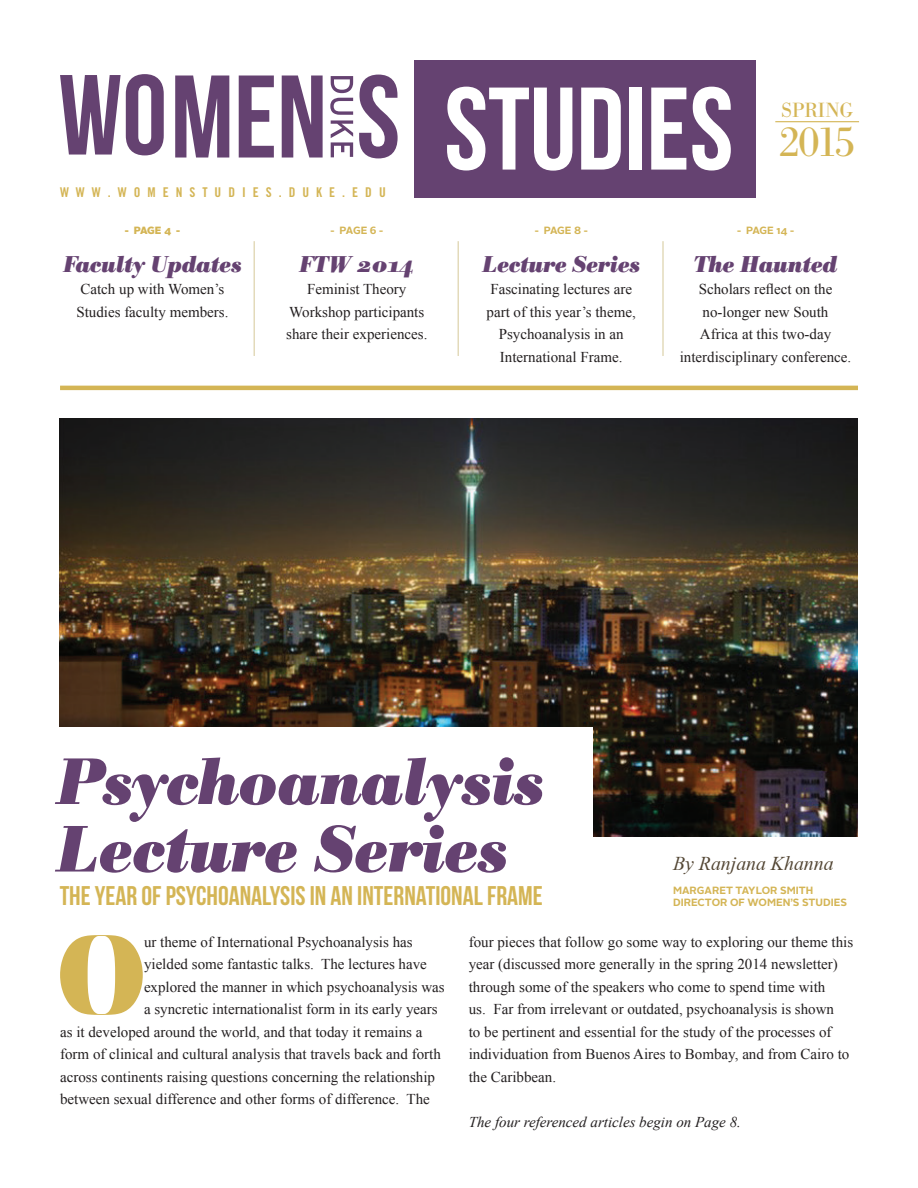
<style>
.page{position:relative;width:918px;height:1188px;background:#fff}
.page>*{position:absolute;margin:0;border:0;box-sizing:border-box;transform-origin:0 0}
.t1{font:900 111.45px "Nouvelle Vague";color:#d4b555}
.t2{font:64.5px/67.5px "Bodoni BE Bold Italic Os F";color:#654271}
.t3{font:41.55px "Bodoni BE";color:#d4b555}
.t4{font:italic 30px "Angsana New";color:#534634}
.t5{font:27px "Bebas Neue";color:#d4b555}
.t6{font:22.5px "Bodoni BE Bold Italic Os F";color:#654271}
.t7{font:20.25px "Bodoni BE";letter-spacing:.02em;color:#d4b555}
.t8{font:15px/22.5px "Times New Roman";color:#231f20;text-align:center}
.t9{font:italic 15px "Times New Roman";color:#231f20}
.t10{font:13.5px "Trade Gothic Bold Cond Twenty";letter-spacing:.52em;color:#d4b555}
.t11{font:700 10.5px/12.6px "Alright Sans";color:#d4b555}
.t12{font:900 10.5px "Alright Sans";color:#d4b555}
.s1{color:#654372}
</style>
<div class="page">
<div style="left:414px;top:60px;width:342px;height:137px;background:#654271"></div>
<svg style="left:60px;top:74px;width:104px;height:81px"></svg>
<svg style="left:175px;top:76px;width:54px;height:82px"></svg>
<svg style="left:239px;top:76px;width:35px;height:82px"></svg>
<svg style="left:282px;top:76px;width:41px;height:82px"></svg>
<svg style="left:359px;top:75px;width:39px;height:83px"></svg>
<svg style="left:447px;top:87px;width:125px;height:84px"></svg>
<svg style="left:581px;top:88px;width:40px;height:82px"></svg>
<div style="left:629px;top:88px;width:13px;height:82px;background:#fff"></div>
<svg style="left:651px;top:88px;width:35px;height:82px"></svg>
<svg style="left:692px;top:87px;width:39px;height:84px"></svg>
<svg style="left:330px;top:76px;width:23px;height:81px"></svg>
<hr style="left:775px;top:121px;width:84px;height:1px;background:#d4b555">
<hr style="left:60px;top:386px;width:798px;height:4px;background:#d4b555">
<hr style="left:662px;top:241px;width:2px;height:115px;background:#e3daba">
<hr style="left:458px;top:241px;width:1px;height:115px;background:#e3daba">
<hr style="left:254px;top:241px;width:1px;height:115px;background:#e3daba">
<img style="left:60px;top:419px;width:798px;height:418px">
<div style="left:56px;top:728px;width:537px;height:206px;background:#fff"></div>
<p class="t10" style="left:60px;top:184px;width:327px">WWW.WOMENSTUDIES.DUKE.EDU</p>
<h3 class="t7" style="left:781px;top:98px;width:74px">SPRING</h3>
<h3 class="t3" style="left:779px;top:118px;width:79px">2015</h3>
<p class="t12" style="left:125px;top:223px;width:57px">- PAGE 4 -</p>
<p class="t11" style="left:330px;top:224px;width:54px">- PAGE 6 -</p>
<p class="t11" style="left:535px;top:224px;width:55px">- PAGE 8 -</p>
<p class="t11" style="left:737px;top:224px;width:59px">- PAGE 14 -</p>
<h3 class="t6" style="left:64px;top:250px;width:179px">Faculty Updates</h3>
<h3 class="t6" style="left:299px;top:250px;width:116px">FTW 2014</h3>
<h3 class="t6" style="left:483px;top:250px;width:159px">Lecture Series</h3>
<h3 class="t6" style="left:694px;top:250px;width:145px">The H<span class="s1">au</span>nted</h3>
<p class="t8" style="left:76px;top:278px;width:154px;text-align:left">Catch up with Women’s<br>Studies faculty members.</p>
<p class="t8" style="left:286px;top:278px;width:143px">Feminist Theory<br>Workshop participants share their experiences.</p>
<p class="t8" style="left:487px;top:278px;width:151px">Fascinating lectures are part of this year’s theme,<br>Psychoanalysis in an<br>International Frame.</p>
<p class="t8" style="left:680px;top:278px;width:173px">Scholars reflect on the no-longer new South<br>Africa at this two-day interdisciplinary conference.</p>
<h2 class="t2" style="left:57px;top:748px;width:488px">Psychoanalysis<br>Lecture Series</h2>
<h3 class="t5" style="left:60px;top:881px;width:485px">THE YEAR OF PSYCHOANALYSIS IN AN INTERNATIONAL FRAME</h3>
<h3 class="t4" style="left:673px;top:842px;width:162px">By Ranjana Khanna</h3>
<p class="t11" style="left:673px;top:884px;width:175px">MARGARET TAYLOR SMITH<br>DIRECTOR OF WOMEN’S STUDIES</p>
<h1 class="t1" style="left:59px;top:916px;width:87px">O</h1>
<p class="t8" style="left:144px;top:930px;width:270px">ur theme of International Psychoanalysis has</p>
<p class="t8" style="left:144px;top:953px;width:284px">yielded some fantastic talks. The lectures have</p>
<p class="t8" style="left:144px;top:975px;width:302px">explored the manner in which psychoanalysis was</p>
<p class="t8" style="left:144px;top:998px;width:295px">a syncretic internationalist form in its early years</p>
<p class="t8" style="left:60px;top:1020px;width:364px">as it developed around the world, and that today it remains a</p>
<p class="t8" style="left:60px;top:1043px;width:382px">form of clinical and cultural analysis that travels back and forth</p>
<p class="t8" style="left:60px;top:1065px;width:376px">across continents raising questions concerning the relationship</p>
<p class="t8" style="left:60px;top:1088px;width:371px">between sexual difference and other forms of difference. The</p>
<p class="t8" style="left:469px;top:930px;width:386px;text-align:left">four pieces that follow go some way to exploring our theme this year (discussed more generally in the spring 2014 newsletter) through some of the speakers who come to spend time with<br>us. Far from irrelevant or outdated, psychoanalysis is shown<br>to be pertinent and essential for the study of the processes of individuation from Buenos Aires to Bombay, and from Cairo to the Caribbean.</p>
<p class="t9" style="left:469px;top:1111px;width:274px">The four referenced articles begin on Page 8.</p>
</div>
